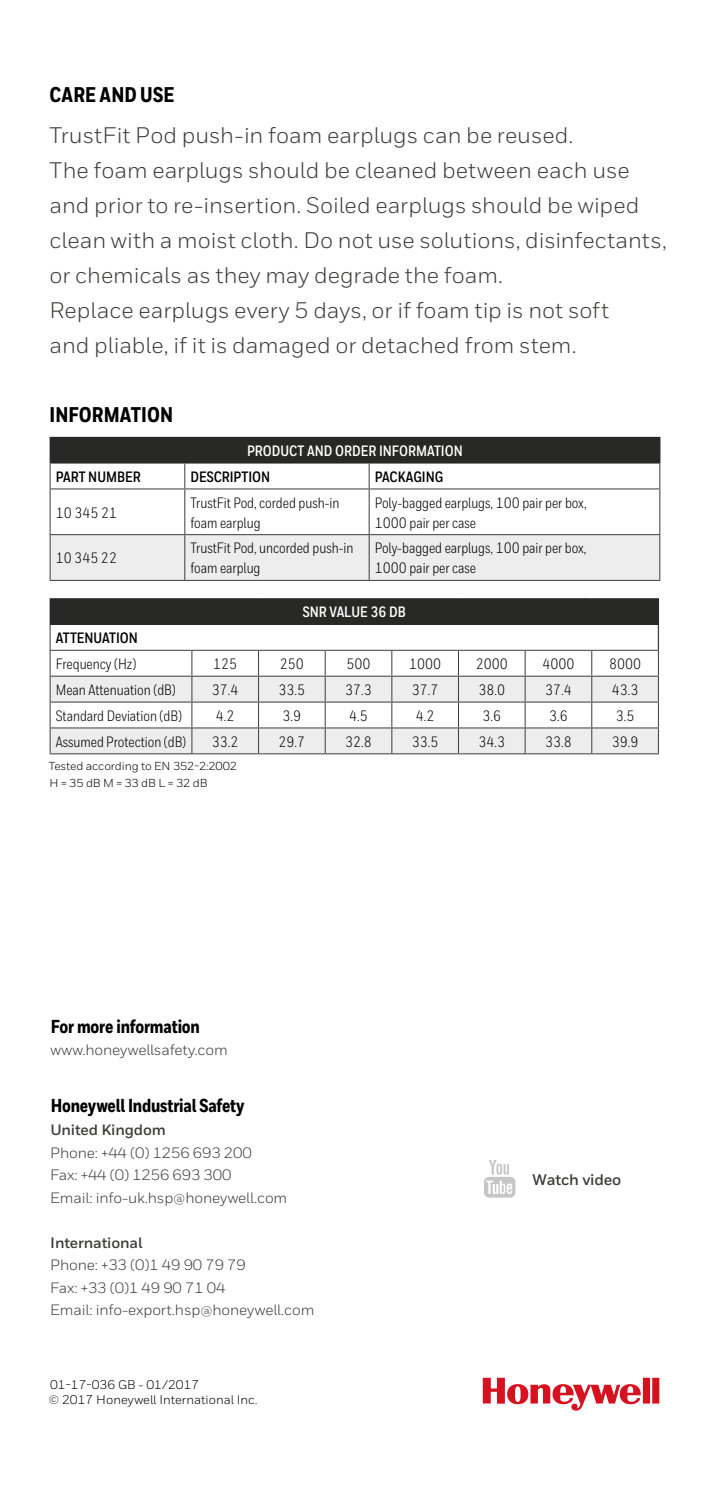
<style>
.page{position:relative;width:709px;height:1489px;background:#fff}
.page>*{position:absolute;margin:0;border:0;box-sizing:border-box;transform-origin:0 0}
.t1{font:22.5px/35px "Honeywell Sans";color:#3c3c3b}
.t2{font:800 21.25px "Honeywell Cond";letter-spacing:.005em;color:#000}
.t3{font:800 18.75px "Honeywell Cond";letter-spacing:-.01em;color:#000}
.t4{font:700 15.5px "Honeywell Sans";letter-spacing:-.01em;color:#3c3c3b}
.t5{font:15px/20px "Honeywell Cond";color:#000}
.t6{font:15px/22.5px "Honeywell Sans";letter-spacing:-.01em;color:#3c3c3b}
.t7{font:700 15px "Honeywell Cond";color:#000}
.t8{font:700 15px "Honeywell Cond";color:#fff}
.t9{font:700 15px "Honeywell Sans";letter-spacing:-.01em;color:#3c3c3b}
.t10{font:12.5px/15px "Honeywell Sans";color:#000}
.t11{font:11.5px "Honeywell Sans";letter-spacing:-.01em;color:#000}
</style>
<div class="page">
<svg style="left:484px;top:1160px;width:31px;height:37px"></svg>
<div style="left:50px;top:437px;width:610px;height:26px;background:#282827"></div>
<div style="left:51px;top:535px;width:608px;height:45px;background:#ededed"></div>
<svg style="left:50px;top:463px;width:1px;height:25px"></svg>
<svg style="left:184px;top:463px;width:1px;height:25px"></svg>
<hr style="left:50px;top:488px;width:135px;height:1px;background:#3c3c3b">
<svg style="left:369px;top:463px;width:1px;height:25px"></svg>
<hr style="left:185px;top:488px;width:184px;height:1px;background:#3c3c3b">
<hr style="left:369px;top:488px;width:291px;height:1px;background:#3c3c3b">
<hr style="left:50px;top:489px;width:1px;height:45px;background:#3c3c3b">
<hr style="left:184px;top:489px;width:1px;height:45px;background:#3c3c3b">
<hr style="left:50px;top:534px;width:135px;height:1px;background:#3c3c3b">
<hr style="left:369px;top:489px;width:1px;height:45px;background:#3c3c3b">
<hr style="left:185px;top:534px;width:184px;height:1px;background:#3c3c3b">
<hr style="left:659px;top:489px;width:1px;height:45px;background:#3c3c3b">
<hr style="left:369px;top:534px;width:291px;height:1px;background:#3c3c3b">
<hr style="left:50px;top:535px;width:1px;height:45px;background:#3c3c3b">
<hr style="left:184px;top:535px;width:1px;height:45px;background:#3c3c3b">
<hr style="left:50px;top:580px;width:135px;height:1px;background:#3c3c3b">
<hr style="left:369px;top:535px;width:1px;height:45px;background:#3c3c3b">
<hr style="left:185px;top:580px;width:184px;height:1px;background:#3c3c3b">
<hr style="left:659px;top:535px;width:1px;height:45px;background:#3c3c3b">
<hr style="left:369px;top:580px;width:291px;height:1px;background:#3c3c3b">
<svg style="left:659px;top:463px;width:1px;height:25px"></svg>
<div style="left:50px;top:598px;width:608px;height:26px;background:#282827"></div>
<svg style="left:51px;top:676px;width:607px;height:77px;fill:#ededed"></svg>
<hr style="left:592px;top:598px;width:67px;height:1px;background:#282827">
<hr style="left:50px;top:624px;width:142px;height:1px;background:#282827">
<hr style="left:192px;top:624px;width:66px;height:1px;background:#282827">
<hr style="left:258px;top:624px;width:67px;height:1px;background:#282827">
<hr style="left:325px;top:624px;width:67px;height:1px;background:#282827">
<hr style="left:392px;top:624px;width:66px;height:1px;background:#282827">
<hr style="left:458px;top:624px;width:67px;height:1px;background:#282827">
<hr style="left:525px;top:624px;width:67px;height:1px;background:#282827">
<hr style="left:592px;top:624px;width:67px;height:1px;background:#282827">
<hr style="left:50px;top:649px;width:142px;height:1px;background:#3c3c3b">
<hr style="left:192px;top:649px;width:66px;height:1px;background:#3c3c3b">
<hr style="left:258px;top:649px;width:67px;height:1px;background:#3c3c3b">
<hr style="left:325px;top:649px;width:67px;height:1px;background:#3c3c3b">
<hr style="left:392px;top:649px;width:66px;height:1px;background:#3c3c3b">
<hr style="left:458px;top:649px;width:67px;height:1px;background:#3c3c3b">
<hr style="left:525px;top:649px;width:67px;height:1px;background:#3c3c3b">
<hr style="left:592px;top:649px;width:67px;height:1px;background:#3c3c3b">
<hr style="left:50px;top:675px;width:142px;height:1px;background:#3c3c3b">
<hr style="left:192px;top:675px;width:66px;height:1px;background:#3c3c3b">
<hr style="left:258px;top:675px;width:67px;height:1px;background:#3c3c3b">
<hr style="left:325px;top:675px;width:67px;height:1px;background:#3c3c3b">
<hr style="left:392px;top:675px;width:66px;height:1px;background:#3c3c3b">
<hr style="left:458px;top:675px;width:67px;height:1px;background:#3c3c3b">
<hr style="left:525px;top:675px;width:67px;height:1px;background:#3c3c3b">
<hr style="left:592px;top:675px;width:67px;height:1px;background:#3c3c3b">
<hr style="left:50px;top:701px;width:142px;height:1px;background:#3c3c3b">
<hr style="left:192px;top:701px;width:66px;height:1px;background:#3c3c3b">
<hr style="left:258px;top:701px;width:67px;height:1px;background:#3c3c3b">
<hr style="left:325px;top:701px;width:67px;height:1px;background:#3c3c3b">
<hr style="left:392px;top:701px;width:66px;height:1px;background:#3c3c3b">
<hr style="left:458px;top:701px;width:67px;height:1px;background:#3c3c3b">
<hr style="left:525px;top:701px;width:67px;height:1px;background:#3c3c3b">
<hr style="left:592px;top:701px;width:67px;height:1px;background:#3c3c3b">
<svg style="left:50px;top:625px;width:1px;height:128px"></svg>
<svg style="left:191px;top:650px;width:1px;height:103px"></svg>
<hr style="left:50px;top:727px;width:142px;height:1px;background:#3c3c3b">
<hr style="left:50px;top:753px;width:142px;height:1px;background:#3c3c3b">
<svg style="left:258px;top:650px;width:1px;height:103px"></svg>
<hr style="left:192px;top:727px;width:66px;height:1px;background:#3c3c3b">
<hr style="left:192px;top:753px;width:66px;height:1px;background:#3c3c3b">
<svg style="left:325px;top:650px;width:1px;height:103px"></svg>
<hr style="left:258px;top:727px;width:67px;height:1px;background:#3c3c3b">
<hr style="left:258px;top:753px;width:67px;height:1px;background:#3c3c3b">
<svg style="left:391px;top:650px;width:1px;height:103px"></svg>
<hr style="left:325px;top:727px;width:67px;height:1px;background:#3c3c3b">
<hr style="left:325px;top:753px;width:67px;height:1px;background:#3c3c3b">
<svg style="left:458px;top:650px;width:1px;height:103px"></svg>
<hr style="left:392px;top:727px;width:66px;height:1px;background:#3c3c3b">
<hr style="left:392px;top:753px;width:66px;height:1px;background:#3c3c3b">
<hr style="left:458px;top:727px;width:67px;height:1px;background:#3c3c3b">
<hr style="left:458px;top:753px;width:67px;height:1px;background:#3c3c3b">
<svg style="left:524px;top:650px;width:1px;height:103px"></svg>
<hr style="left:525px;top:727px;width:67px;height:1px;background:#3c3c3b">
<hr style="left:525px;top:753px;width:67px;height:1px;background:#3c3c3b">
<svg style="left:591px;top:650px;width:1px;height:103px"></svg>
<hr style="left:592px;top:727px;width:67px;height:1px;background:#3c3c3b">
<hr style="left:592px;top:753px;width:67px;height:1px;background:#3c3c3b">
<svg style="left:658px;top:599px;width:1px;height:154px"></svg>
<svg style="left:483px;top:1377px;width:176px;height:33px"></svg>
<h2 class="t2" style="left:50px;top:81px;width:126px">CARE AND USE</h2>
<p class="t1" style="left:50px;top:118px;width:618px">TrustFit Pod push-in foam earplugs can be reused.<br>The foam earplugs should be cleaned between each use and prior to re-insertion. Soiled earplugs should be wiped clean with a moist cloth. Do not use solutions, disinfectants, or chemicals as they may degrade the foam.<br>Replace earplugs every 5 days, or if foam tip is not soft<br>and pliable, if it is damaged or detached from stem.</p>
<h2 class="t2" style="left:50px;top:401px;width:125px">INFORMATION</h2>
<p class="t8" style="left:247px;top:442px;width:217px">PRODUCT AND ORDER INFORMATION</p>
<p class="t7" style="left:56px;top:467px;width:86px">PART NUMBER</p>
<p class="t7" style="left:190px;top:467px;width:81px">DESCRIPTION</p>
<p class="t7" style="left:375px;top:467px;width:70px">PACKAGING</p>
<p class="t5" style="left:56px;top:502px;width:63px">10 345 21</p>
<p class="t5" style="left:190px;top:492px;width:151px">TrustFit Pod, corded push-in foam earplug</p>
<p class="t5" style="left:375px;top:492px;width:213px">Poly-bagged earplugs, 100 pair per box,<br>1000 pair per case</p>
<p class="t5" style="left:56px;top:548px;width:63px">10 345 22</p>
<p class="t5" style="left:190px;top:538px;width:165px">TrustFit Pod, uncorded push-in foam earplug</p>
<p class="t5" style="left:375px;top:538px;width:213px">Poly-bagged earplugs, 100 pair per box,<br>1000 pair per case</p>
<p class="t8" style="left:303px;top:603px;width:104px">SNR VALUE 36 DB</p>
<p class="t7" style="left:56px;top:629px;width:84px">ATTENUATION</p>
<p class="t5" style="left:56px;top:654px;width:82px">Frequency (Hz)</p>
<p class="t5" style="left:213px;top:654px;width:26px">125</p>
<p class="t5" style="left:280px;top:654px;width:26px">250</p>
<p class="t5" style="left:346px;top:654px;width:26px">500</p>
<p class="t5" style="left:409px;top:654px;width:34px">1000</p>
<p class="t5" style="left:476px;top:654px;width:34px">2000</p>
<p class="t5" style="left:542px;top:654px;width:34px">4000</p>
<p class="t5" style="left:609px;top:654px;width:34px">8000</p>
<p class="t5" style="left:56px;top:679px;width:122px">Mean Attenuation (dB)</p>
<p class="t5" style="left:212px;top:679px;width:28px">37.4</p>
<p class="t5" style="left:278px;top:679px;width:28px">33.5</p>
<p class="t5" style="left:345px;top:679px;width:28px">37.3</p>
<p class="t5" style="left:412px;top:679px;width:28px">37.7</p>
<p class="t5" style="left:478px;top:679px;width:28px">38.0</p>
<p class="t5" style="left:545px;top:679px;width:28px">37.4</p>
<p class="t5" style="left:612px;top:679px;width:28px">43.3</p>
<p class="t5" style="left:56px;top:705px;width:128px">Standard Deviation (dB)</p>
<p class="t5" style="left:216px;top:705px;width:20px">4.2</p>
<p class="t5" style="left:282px;top:705px;width:20px">3.9</p>
<p class="t5" style="left:349px;top:705px;width:20px">4.5</p>
<p class="t5" style="left:416px;top:705px;width:20px">4.2</p>
<p class="t5" style="left:482px;top:705px;width:20px">3.6</p>
<p class="t5" style="left:549px;top:705px;width:20px">3.6</p>
<p class="t5" style="left:616px;top:705px;width:20px">3.5</p>
<p class="t5" style="left:56px;top:731px;width:132px">Assumed Protection (dB)</p>
<p class="t5" style="left:212px;top:731px;width:28px">33.2</p>
<p class="t5" style="left:278px;top:731px;width:28px">29.7</p>
<p class="t5" style="left:345px;top:731px;width:28px">32.8</p>
<p class="t5" style="left:412px;top:731px;width:28px">33.5</p>
<p class="t5" style="left:478px;top:731px;width:28px">34.3</p>
<p class="t5" style="left:545px;top:731px;width:28px">33.8</p>
<p class="t5" style="left:612px;top:731px;width:28px">39.9</p>
<p class="t11" style="left:50px;top:775px;width:159px">H = 35 dB M = 33 dB L = 32 dB</p>
<p class="t11" style="left:49px;top:759px;width:190px">Tested according to EN 352-2:2002</p>
<p class="t3" style="left:51px;top:1014px;width:151px">For more information</p>
<p class="t6" style="left:50px;top:1038px;width:179px">www.honeywellsafety.com</p>
<p class="t3" style="left:51px;top:1094px;width:195px">Honeywell Industrial Safety</p>
<p class="t9" style="left:50px;top:1120px;width:117px">United Kingdom</p>
<p class="t6" style="left:50px;top:1140px;width:239px">Phone: +44 (0) 1256 693 200<br>Fax: +44 (0) 1256 693 300<br>Email: info-uk.hsp@honeywell.com</p>
<p class="t9" style="left:50px;top:1233px;width:94px">International</p>
<p class="t6" style="left:50px;top:1253px;width:266px">Phone: +33 (0)1 49 90 79 79<br>Fax: +33 (0)1 49 90 71 04<br>Email: info-export.hsp@honeywell.com</p>
<p class="t10" style="left:49px;top:1376px;width:210px">01-17-036 GB - 01/2017<br>© 2017 Honeywell International Inc.</p>
<p class="t4" style="left:532px;top:1169px;width:90px">Watch video</p>
</div>
